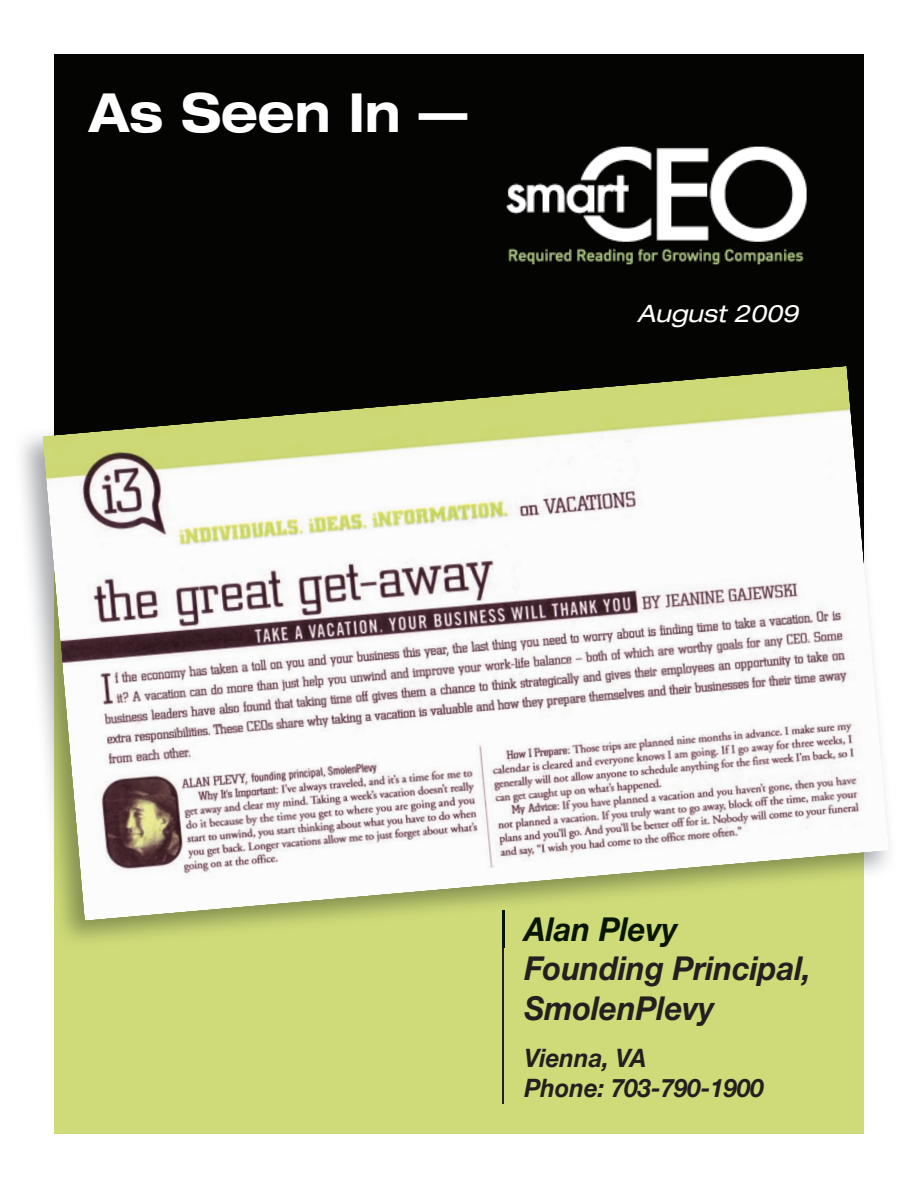
<style>
.page{position:relative;width:918px;height:1188px;background:#fff}
.page>*{position:absolute;margin:0;border:0;box-sizing:border-box;transform-origin:0 0}
.t1{font:700 expanded 54px "Helvetica Neue";color:#fff;scale:.9 1}
.t2{font:italic 700 33px/39.6px "Helvetica Neue";color:#231f20;scale:.94 1}
.t3{font:italic 700 33px "Helvetica Neue";color:#071600;scale:.94 1}
.t4{font:italic 700 25.5px/30.6px "Helvetica Neue";color:#231f20;scale:.94 1}
.t5{font:italic expanded 24px "Helvetica Neue";color:#fff}
</style>
<div class="page">
<div style="left:54px;top:568px;width:810px;height:566px;background:#cfdb78"></div>
<div style="left:54px;top:54px;width:810px;height:303px;background:#040503"></div>
<hr style="left:503px;top:910px;width:1px;height:193px;background:#231f20">
<img style="left:21px;top:357px;width:843px;height:590px">
<img style="left:522px;top:921px;width:157px;height:26px">
<img style="left:503px;top:921px;width:1px;height:26px">
<img style="left:42px;top:366px;width:847px;height:555px">
<h1 class="t1" style="left:89px;top:79px;width:422px">As Seen In —</h1>
<p class="t5" style="left:637px;top:299px;width:163px">August 2009</p>
<p class="t3" style="left:525px;top:908px;width:165px">Alan Plevy</p>
<p class="t2" style="left:525px;top:948px;width:306px">Founding Principal,<br>SmolenPlevy</p>
<p class="t4" style="left:525px;top:1042px;width:256px">Vienna, VA<br>Phone: 703-790-1900</p>
</div>
